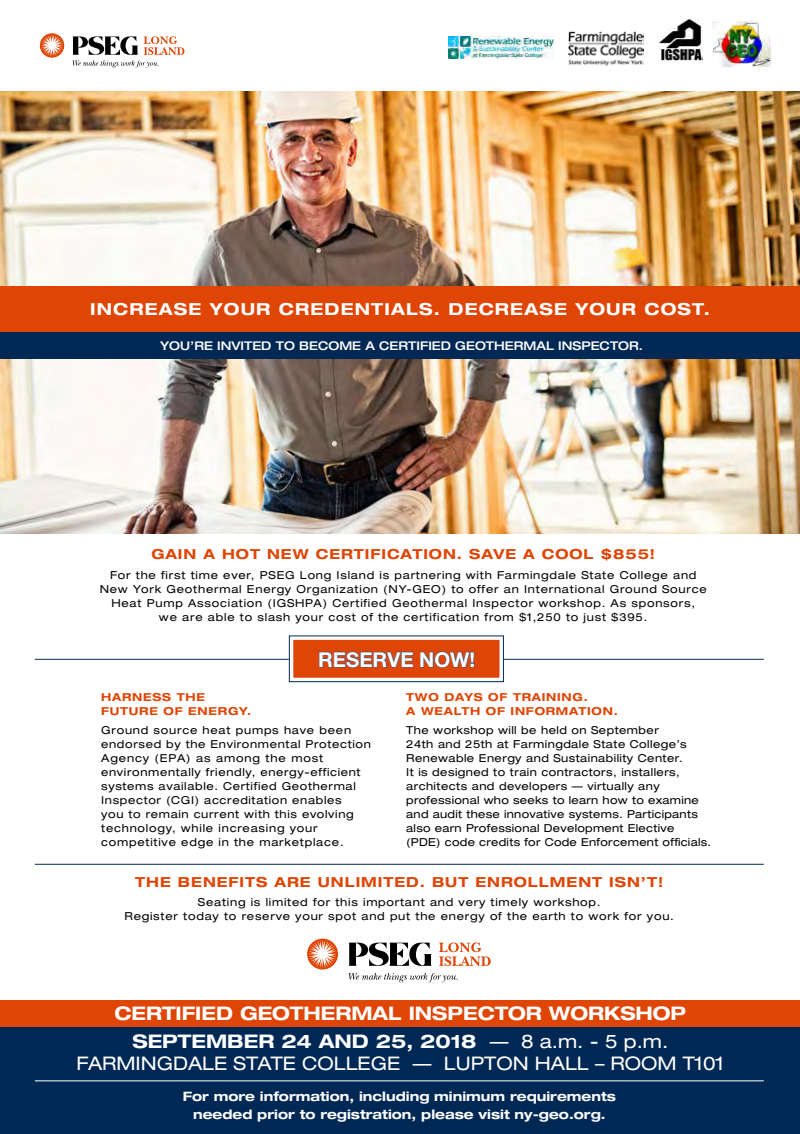
<style>
.page{position:relative;width:800px;height:1134px;background:#fff}
.page>*{position:absolute;margin:0;border:0;box-sizing:border-box;transform-origin:0 0}
.t1{font:700 20.4px "Helvetica Neue";color:#fff}
.t2{font:700 expanded 18.7px/28.2px "Helvetica Neue";color:#fff;text-align:center}
.t3{font:expanded 18.7px "Helvetica Neue";color:#fff}
.t4{font:700 expanded 16.6px "Helvetica Neue";letter-spacing:.07em;color:#fff}
.t5{font:700 expanded 13.9px "Helvetica Neue";letter-spacing:.07em;color:#df4505}
.t6{font:700 expanded 13px/18px "Helvetica Neue";color:#fff;text-align:center}
.t7{font:500 expanded 12px "Helvetica Neue";color:#fff}
.t8{font:expanded 11px/14px "Helvetica Neue";letter-spacing:.06em;color:#000;text-align:center}
.t9{font:expanded 11px/14px "Helvetica Neue";letter-spacing:.04em;color:#000}
.t10{font:700 expanded 11px/14px "Helvetica Neue";letter-spacing:.07em;color:#df4505}
.s1{font-weight:400}
</style>
<div class="page">
<div style="left:1px;top:1013px;width:799px;height:121px;background:#002855"></div>
<div style="left:1px;top:1000px;width:799px;height:27px;background:#df4505"></div>
<svg style="left:307px;top:939px;width:31px;height:31px"></svg>
<svg style="left:308px;top:940px;width:29px;height:28px"></svg>
<svg style="left:348px;top:942px;width:84px;height:24px"></svg>
<svg style="left:348px;top:973px;width:110px;height:9px"></svg>
<svg style="left:439px;top:943px;width:52px;height:23px"></svg>
<img style="left:0;top:91px;width:800px;height:443px">
<div style="left:0;top:286px;width:800px;height:47px;background:#df4505"></div>
<div style="left:0;top:333px;width:800px;height:26px;background:#002855"></div>
<svg style="left:40px;top:33px;width:24px;height:25px"></svg>
<svg style="left:41px;top:34px;width:22px;height:23px"></svg>
<svg style="left:72px;top:36px;width:112px;height:32px"></svg>
<hr style="left:35px;top:659px;width:729px;height:1px;background:#002855">
<hr style="left:35px;top:864px;width:729px;height:1px;background:#002855">
<hr style="left:35px;top:1080px;width:729px;height:1px;background:#fff">
<div style="left:289px;top:635px;width:215px;height:47px;background:#df4505;border:4px solid #fff"></div>
<svg style="left:319px;top:651px;width:94px;height:17px"></svg>
<svg style="left:420px;top:651px;width:54px;height:17px"></svg>
<div style="left:289px;top:635px;width:215px;height:47px;border:1px solid #002855"></div>
<img style="left:568px;top:32px;width:75px;height:34px">
<img style="left:659px;top:19px;width:43px;height:42px">
<img style="left:713px;top:22px;width:57px;height:45px">
<img style="left:449px;top:36px;width:104px;height:22px">
<h3 class="t4" style="left:90px;top:299px;width:621px">INCREASE YOUR CREDENTIALS. DECREASE YOUR COST.</h3>
<p class="t7" style="left:160px;top:338px;width:485px">YOU’RE INVITED TO BECOME A CERTIFIED GEOTHERMAL INSPECTOR.</p>
<p class="t5" style="left:151px;top:546px;width:505px">GAIN A HOT NEW CERTIFICATION. SAVE A COOL $855!</p>
<p class="t8" style="left:100px;top:567px;width:609px">For the first time ever, PSEG Long Island is partnering with Farmingdale State College and New York Geothermal Energy Organization (NY-GEO) to offer an International Ground Source Heat Pump Association (IGSHPA) Certified Geothermal Inspector workshop. As sponsors,<br>we are able to slash your cost of the certification from $1,250 to just $395.</p>
<h1 class="t1" style="left:318px;top:647px;width:159px">RESERVE NOW!</h1>
<p class="t10" style="left:101px;top:690px;width:152px">HARNESS THE<br>FUTURE OF ENERGY.</p>
<p class="t8" style="left:101px;top:723px;width:271px;text-align:left">Ground source heat pumps have been endorsed by the Environmental Protection Agency (EPA) as among the most environmentally friendly, energy-efficient systems available. Certified Geothermal Inspector (CGI) accreditation enables<br>you to remain current with this evolving technology, while increasing your competitive edge in the marketplace.</p>
<p class="t10" style="left:406px;top:690px;width:213px">TWO DAYS OF TRAINING.<br>A WEALTH OF INFORMATION.</p>
<p class="t9" style="left:406px;top:723px;width:307px">The workshop will be held on September<br>24th and 25th at Farmingdale State College’s Renewable Energy and Sustainability Center.<br>It is designed to train contractors, installers, architects and developers — virtually any professional who seeks to learn how to examine and audit these innovative systems. Participants also earn Professional Development Elective (PDE) code credits for Code Enforcement officials.</p>
<p class="t5" style="left:135px;top:873px;width:529px">THE BENEFITS ARE UNLIMITED. BUT ENROLLMENT ISN’T!</p>
<p class="t8" style="left:125px;top:895px;width:551px">Seating is limited for this important and very timely workshop.<br>Register today to reserve your spot and put the energy of the earth to work for you.</p>
<h2 class="t2" style="left:114px;top:999px;width:573px">CERTIFIED GEOTHERMAL INSPECTOR WORKSHOP<br>SEPTEMBER 24 AND 25, 2018 <span class="s1">— 8 a.m. - 5 p.m.</span></h2>
<h2 class="t3" style="left:77px;top:1052px;width:649px">FARMINGDALE STATE COLLEGE — LUPTON HALL – ROOM T101</h2>
<p class="t6" style="left:183px;top:1087px;width:435px">For more information, including minimum requirements needed prior to registration, please visit ny-geo.org.</p>
</div>
